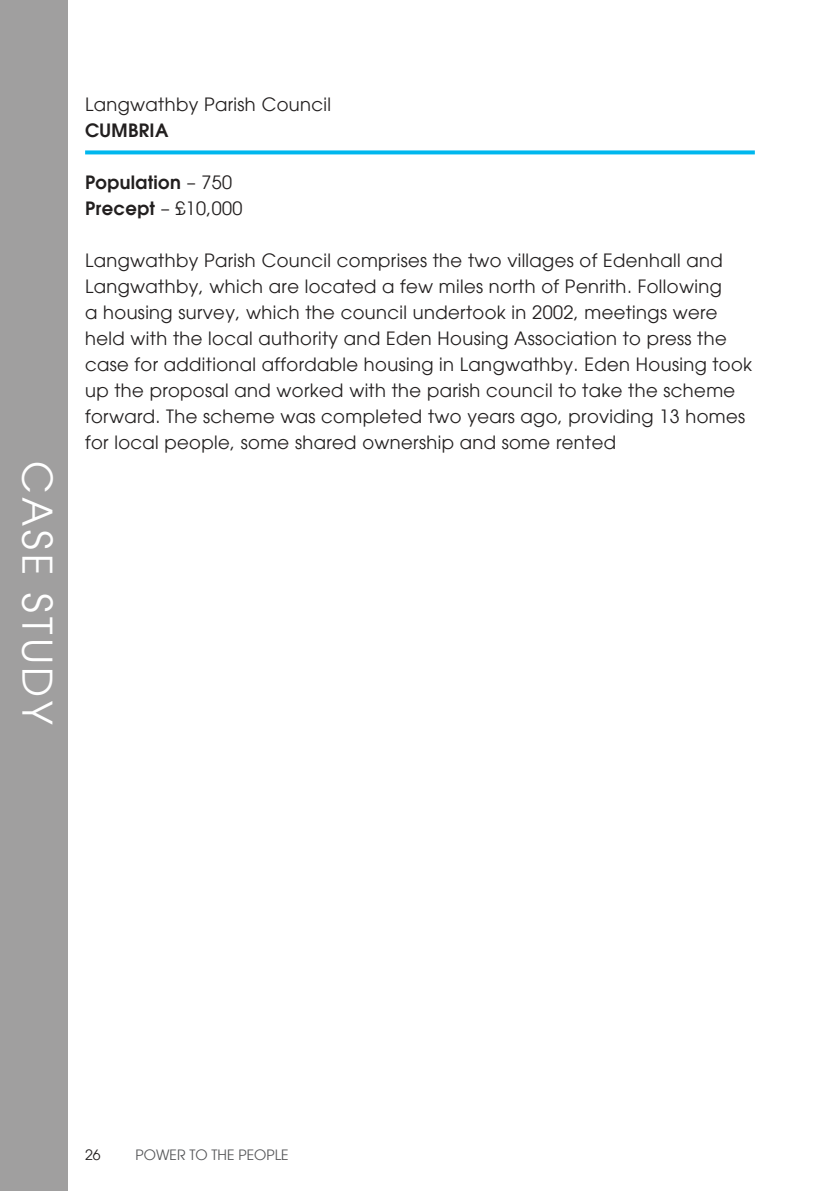
<style>
.page{position:relative;width:840px;height:1191px;background:#fff}
.page>*{position:absolute;margin:0;border:0;box-sizing:border-box;transform-origin:0 0}
.t1{font:40px "Avant Garde";letter-spacing:.09em;color:#fff}
.t2{font:18px/26px "Avant Garde";letter-spacing:.02em;color:#221f1f}
.t3{font:600 18px/26px "Avant Garde";letter-spacing:.02em;color:#221f1f}
.t4{font:14px "Avant Garde";color:#57585a}
.t5{font:14px "Avant Garde";color:#221f1f}
.s1{font-weight:400}
</style>
<div class="page">
<svg style="left:85px;top:150px;width:669px;height:4px;background:#1cbeef"></svg>
<div style="left:0;top:0;width:68px;height:1191px;background:#a09f9f"></div>
<h1 class="t1" style="left:53px;top:461px;width:265px;rotate:90deg">CASE STUDY</h1>
<p class="t2" style="left:85px;top:93px;width:247px">Langwathby Parish Council</p>
<p class="t3" style="left:85px;top:119px;width:85px">CUMBRIA</p>
<p class="t3" style="left:85px;top:171px;width:159px">Population <span class="s1">– 750<br></span>Precept <span class="s1">– £10,000</span></p>
<p class="t2" style="left:85px;top:249px;width:668px">Langwathby Parish Council comprises the two villages of Edenhall and Langwathby, which are located a few miles north of Penrith. Following<br>a housing survey, which the council undertook in 2002, meetings were held with the local authority and Eden Housing Association to press the case for additional affordable housing in Langwathby. Eden Housing took up the proposal and worked with the parish council to take the scheme forward. The scheme was completed two years ago, providing 13 homes</p>
<p class="t2" style="left:85px;top:431px;width:532px">for local people, some shared ownership and some rented</p>
<p class="t5" style="left:85px;top:1149px;width:17px">26</p>
<p class="t4" style="left:135px;top:1149px;width:154px">POWER TO THE PEOPLE</p>
</div>
